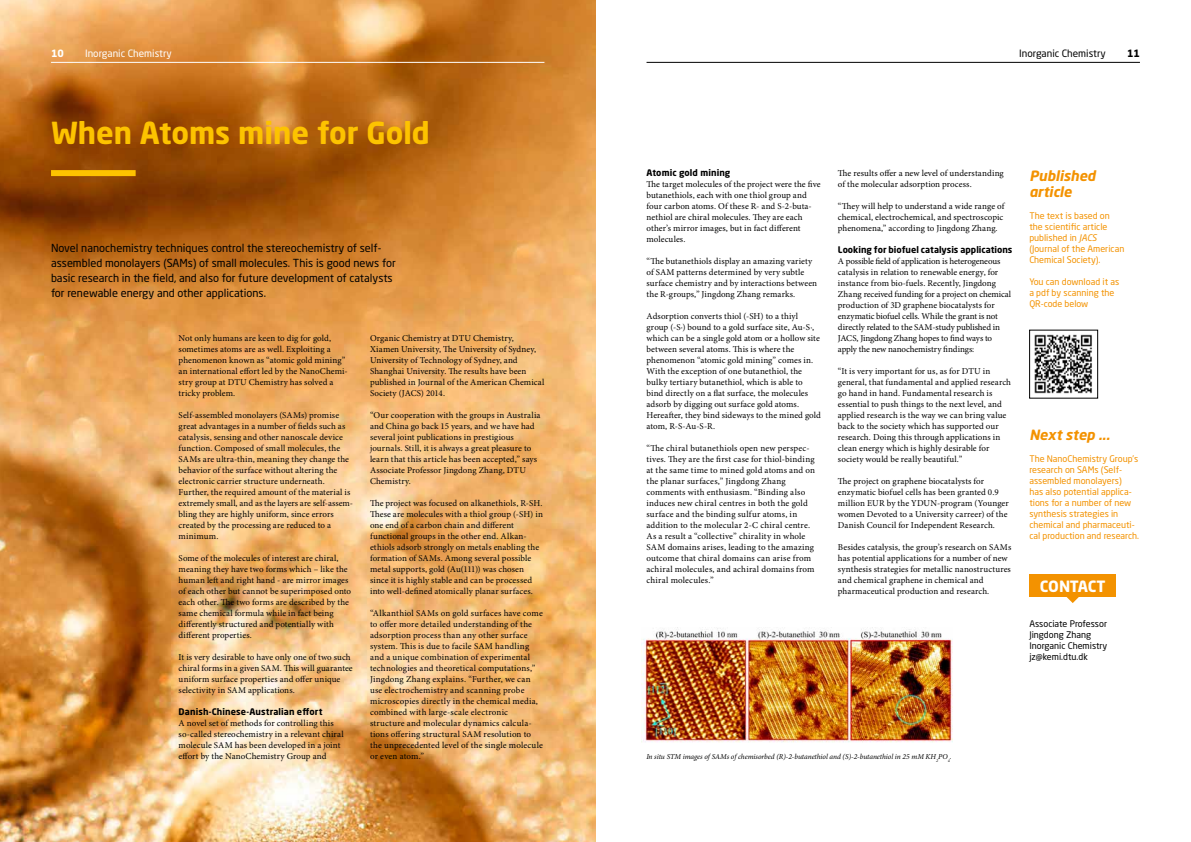
<style>
.page{position:relative;width:1191px;height:842px;background:#fff}
.page>*{position:absolute;margin:0;border:0;box-sizing:border-box;transform-origin:0 0}
.t1{font:700 30px "Neo Sans Std";color:#fdc300}
.t2{font:700 15.4px "Neo Sans Std";letter-spacing:-.02em;color:#fff}
.t3{font:italic 700 14px/16px "Neo Sans Std";color:#f39200}
.t4{font:11px/15px "Neo Sans Std";color:#000}
.t5{font:10px "Neo Sans Std";color:#fff}
.t6{font:10px "Neo Sans Std";color:#000}
.t7{font:700 10px "Neo Sans Std";color:#fff}
.t8{font:700 10px "Neo Sans Std";color:#000}
.t9{font:9px/11px "Minion Pro";letter-spacing:.01em;color:#000}
.t10{font:9px/11px "Neo Sans Std";color:#f39200}
.t11{font:700 9px "Neo Sans Std";letter-spacing:.005em;color:#000}
.t12{font:9px/11px "Neo Sans Std";color:#000}
.t13{font:italic 7.5px "Minion Pro";letter-spacing:-.01em;color:#000}
.s1{font-style:italic}
</style>
<div class="page">
<img style="left:0;top:0;width:595px;height:842px">
<svg style="left:1066px;top:597px;width:13px;height:6px"></svg>
<div style="left:1029px;top:575px;width:87px;height:22px;background:#f39200"></div>
<img style="left:1034px;top:334px;width:58px;height:60px">
<div style="left:1029px;top:330px;width:69px;height:68px;border:1px solid #000"></div>
<img style="left:641px;top:627px;width:311px;height:116px">
<div style="left:51px;top:170px;width:85px;height:6px;background:#fdc300"></div>
<hr style="left:646px;top:62px;width:494px;height:1px;background:#000">
<hr style="left:51px;top:62px;width:493px;height:1px;background:#fff">
<p class="t7" style="left:51px;top:47px;width:14px">10</p>
<p class="t5" style="left:85px;top:47px;width:88px">Inorganic Chemistry</p>
<p class="t6" style="left:1019px;top:47px;width:88px">Inorganic Chemistry</p>
<p class="t8" style="left:1127px;top:47px;width:14px">11</p>
<h1 class="t1" style="left:51px;top:114px;width:380px">When Atoms mine for Gold</h1>
<p class="t4" style="left:51px;top:240px;width:346px">Novel nanochemistry techniques control the stereochemistry of self&shy;assembled monolayers (SAMs) of small molecules. This is good news for basic research in the field, and also for future development of catalysts for renewable energy and other applications.</p>
<p class="t9" style="left:179px;top:333px;width:170px">Not only humans are keen to dig for gold, sometimes atoms are as well. Exploiting a phenomenon known as “atomic gold mining” an international effort led by the NanoChemi&shy;stry group at DTU Chemistry has solved a tricky problem.</p>
<p class="t9" style="left:179px;top:410px;width:175px">Self-assembled monolayers (SAMs) promise great advantages in a number of fields such as catalysis, sensing and other nanoscale device function. Composed of small molecules, the SAMs are ultra-thin, meaning they change the behavior of the surface without altering the electronic carrier structure underneath.<br>Further, the required amount of the material is extremely small, and as the layers are self-assem&shy;bling they are highly uniform, since errors created by the processing are reduced to a minimum.</p>
<p class="t9" style="left:179px;top:553px;width:174px">Some of the molecules of interest are chiral, meaning they have two forms which – like the human left and right hand - are mirror images of each other but cannot be superimposed onto each other. The two forms are described by the same chemical formula while in fact being differently structured and potentially with different properties.</p>
<p class="t9" style="left:179px;top:652px;width:176px">It is very desirable to have only one of two such chiral forms in a given SAM. This will guarantee uniform surface properties and offer unique selectivity in SAM applications.</p>
<p class="t11" style="left:179px;top:706px;width:145px">Danish-Chinese-Australian effort</p>
<p class="t9" style="left:179px;top:718px;width:166px">A novel set of methods for controlling this so-called stereochemistry in a relevant chiral molecule SAM has been developed in a joint effort by the NanoChemistry Group and</p>
<p class="t9" style="left:370px;top:333px;width:176px">Organic Chemistry at DTU Chemistry, Xiamen University, The University of Sydney, University of Technology of Sydney, and Shanghai University. The results have been published in Journal of the American Chemical Society (JACS) 2014.</p>
<p class="t9" style="left:370px;top:410px;width:172px">“Our cooperation with the groups in Australia and China go back 15 years, and we have had several joint publications in prestigious journals. Still, it is always a great pleasure to learn that this article has been accepted,” says Associate Professor Jingdong Zhang, DTU Chemistry.</p>
<p class="t9" style="left:370px;top:498px;width:174px">The project was focused on alkanethiols, R-SH.<br>These are molecules with a thiol group (-SH) in one end of a carbon chain and different functional groups in the other end. Alkan&shy;ethiols adsorb strongly on metals enabling the formation of SAMs. Among several possible metal supports, gold (Au(111)) was chosen since it is highly stable and can be processed into well-defined atomically planar surfaces.</p>
<p class="t9" style="left:370px;top:608px;width:174px">“Alkanthiol SAMs on gold surfaces have come to offer more detailed understanding of the adsorption process than any other surface system. This is due to facile SAM handling and a unique combination of experimental technologies and theoretical computations,” Jingdong Zhang explains. “Further, we can use electrochemistry and scanning probe microscopies directly in the chemical media, combined with large-scale electronic structure and molecular dynamics calcula&shy;tions offering structural SAM resolution to the unprecedented level of the single molecule or even atom.”</p>
<p class="t11" style="left:646px;top:167px;width:85px">Atomic gold mining</p>
<p class="t9" style="left:646px;top:179px;width:176px">The target molecules of the project were the five butanethiols, each with one thiol group and four carbon atoms. Of these R- and S-2-buta&shy;nethiol are chiral molecules. They are each other’s mirror images, but in fact different molecules.</p>
<p class="t9" style="left:646px;top:256px;width:172px">“The butanethiols display an amazing variety of SAM patterns determined by very subtle surface chemistry and by interactions between the R-groups,” Jingdong Zhang remarks.</p>
<p class="t9" style="left:646px;top:311px;width:176px">Adsorption converts thiol (-SH) to a thiyl group (-S∙) bound to a gold surface site, Au-S∙, which can be a single gold atom or a hollow site between several atoms. This is where the phenomenon “atomic gold mining” comes in.<br>With the exception of one butanethiol, the bulky tertiary butanethiol, which is able to bind directly on a flat surface, the molecules adsorb by digging out surface gold atoms.<br>Hereafter, they bind sideways to the mined gold atom, R-S-Au-S-R.</p>
<p class="t9" style="left:646px;top:443px;width:170px">“The chiral butanethiols open new perspec&shy;tives. They are the first case for thiol-binding at the same time to mined gold atoms and on the planar surfaces,” Jingdong Zhang comments with enthusiasm. “Binding also induces new chiral centres in both the gold surface and the binding sulfur atoms, in addition to the molecular 2-C chiral centre.<br>As a result a “collective” chirality in whole SAM domains arises, leading to the amazing outcome that chiral domains can arise from achiral molecules, and achiral domains from chiral molecules.”</p>
<p class="t9" style="left:838px;top:168px;width:167px">The results offer a new level of understanding of the molecular adsorption process.</p>
<p class="t9" style="left:838px;top:201px;width:168px;text-align:justify">“They will help to understand a wide range of chemical, electrochemical, and spectroscopic phenomena,” according to Jingdong Zhang.</p>
<p class="t11" style="left:838px;top:244px;width:176px">Looking for biofuel catalysis applications</p>
<p class="t9" style="left:838px;top:256px;width:175px">A possible field of application is heterogeneous catalysis in relation to renewable energy, for instance from bio-fuels. Recently, Jingdong Zhang received funding for a project on chemical production of 3D graphene biocatalysts for enzymatic biofuel cells. While the grant is not directly related to the SAM-study published in JACS, Jingdong Zhang hopes to find ways to apply the new nanochemistry findings:</p>
<p class="t9" style="left:838px;top:366px;width:175px">“It is very important for us, as for DTU in general, that fundamental and applied research go hand in hand. Fundamental research is essential to push things to the next level, and applied research is the way we can bring value back to the society which has supported our research. Doing this through applications in clean energy which is highly desirable for society would be really beautiful.”</p>
<p class="t9" style="left:838px;top:476px;width:172px">The project on graphene biocatalysts for enzymatic biofuel cells has been granted 0.9 million EUR by the YDUN-program (Younger women Devoted to a University carreer) of the Danish Council for Independent Research.</p>
<p class="t9" style="left:838px;top:542px;width:175px">Besides catalysis, the group’s research on SAMs has potential applications for a number of new synthesis strategies for metallic nanostructures and chemical graphene in chemical and pharmaceutical production and research.</p>
<h3 class="t3" style="left:1029px;top:167px;width:68px">Published article</h3>
<p class="t10" style="left:1029px;top:210px;width:96px">The text is based on the scientific article published in <span class="s1">JACS </span>(Journal of the American<br>Chemical Society).</p>
<p class="t10" style="left:1029px;top:276px;width:91px">You can download it as a pdf by scanning the<br>QR-code below</p>
<h3 class="t3" style="left:1029px;top:426px;width:82px">Next step ...</h3>
<p class="t10" style="left:1029px;top:453px;width:111px">The NanoChemistry Group’s research on SAMs (Self&shy;assembled monolayers)<br>has also potential applica&shy;tions for a number of new synthesis strategies in chemical and pharmaceuti&shy;cal production and research.</p>
<h2 class="t2" style="left:1040px;top:576px;width:67px">CONTACT</h2>
<p class="t12" style="left:1029px;top:618px;width:80px">Associate Professor<br>Jingdong Zhang<br>Inorganic Chemistry jz@kemi.dtu.dk</p>
<p class="t13" style="left:646px;top:751px;width:307px">In situ STM images of SAMs of chemisorbed (R)-2-butanethiol and (S)-2-butanethiol in 25 mM KH<sub>2</sub>PO<sub>4</sub>.</p>
</div>
